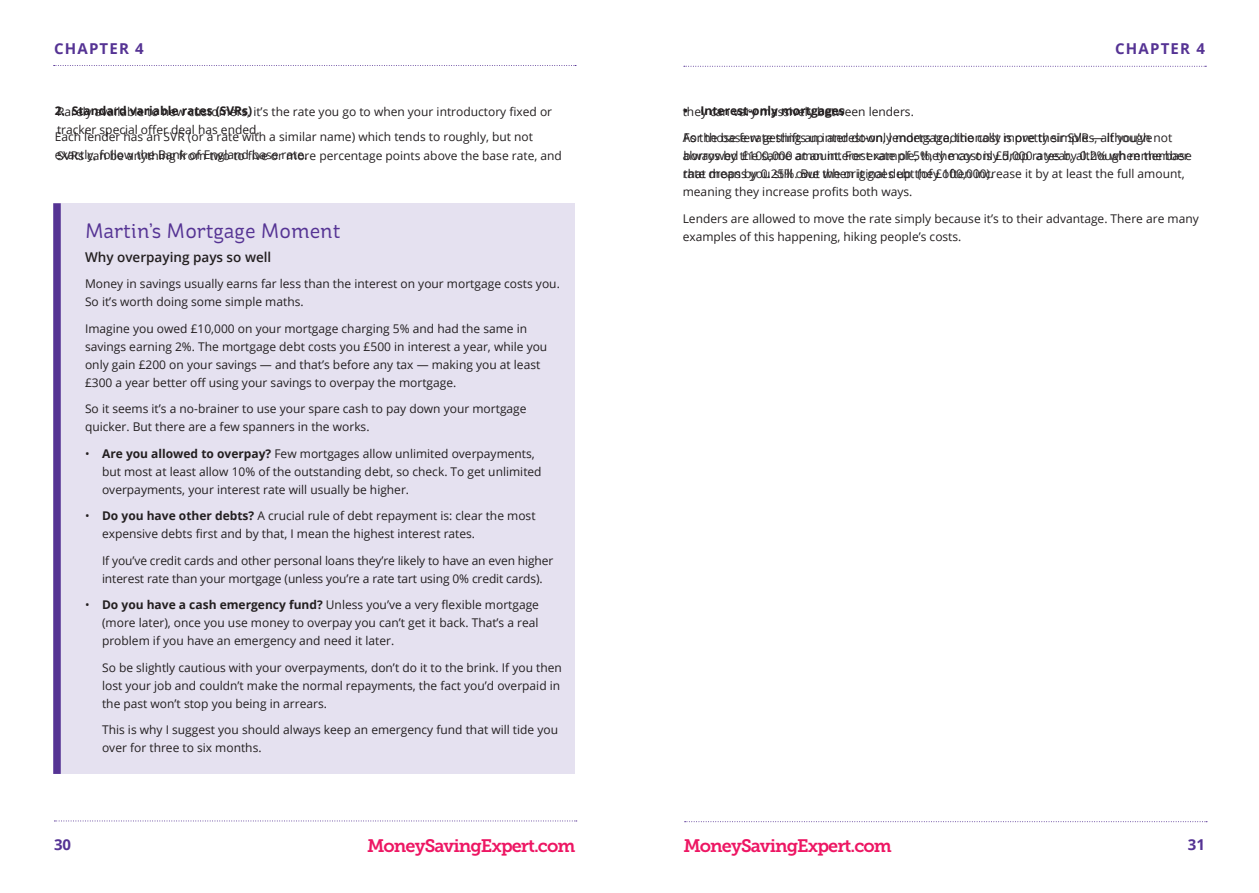
<style>
.page{position:relative;width:1259px;height:893px;background:#fff}
.page>*{position:absolute;margin:0;border:0;box-sizing:border-box;transform-origin:0 0}
.t1{font:21px "St Ryde";color:#553394}
.t2{font:18px "Museo Slab 700";letter-spacing:-.05em;color:#ed1663}
.t3{font:700 15px "Open Sans";letter-spacing:.08em;color:#553394}
.t4{font:600 13.5px "Open Sans";color:#231f20}
.t5{font:12px/18px "Open Sans";color:#231f20}
.t6{font:700 12px "Open Sans";color:#231f20}
.s1{font-weight:700}
</style>
<div class="page">
<svg style="left:54px;top:65px;width:522px;height:1px"></svg>
<svg style="left:54px;top:821px;width:523px;height:1px"></svg>
<div style="left:53px;top:203px;width:522px;height:571px;background:#e5e1f0"></div>
<div style="left:53px;top:203px;width:8px;height:571px;background:#553394"></div>
<svg style="left:684px;top:66px;width:522px;height:1px"></svg>
<svg style="left:684px;top:821px;width:523px;height:1px"></svg>
<p class="t3" style="left:54px;top:38px;width:91px">CHAPTER 4</p>
<p class="t6" style="left:55px;top:102px;width:199px">2. Stand rd variable rates (SVR )</p>
<p class="t5" style="left:55px;top:128px;width:480px">Each lender has an SVR (or a rate with a similar name) which tends to roughly, but not exactly, follow the Bank of England base rate.</p>
<p class="t5" style="left:57px;top:102px;width:497px">Rarely available to new customers, it’s the rate you go to when your introductory fixed or tracker special offer deal has ended.</p>
<p class="t5" style="left:57px;top:146px;width:506px">SVRs can be anything from two to five or more percentage points above the base rate, and</p>
<h1 class="t1" style="left:85px;top:218px;width:257px">Martin’s Mortgage Moment</h1>
<p class="t4" style="left:85px;top:248px;width:188px">Why overpaying pays so well</p>
<p class="t5" style="left:85px;top:275px;width:476px">Money in savings usually earns far less than the interest on your mortgage costs you.<br>So it’s worth doing some simple maths.</p>
<p class="t5" style="left:85px;top:319px;width:464px">Imagine you owed £10,000 on your mortgage charging 5% and had the same in savings earning 2%. The mortgage debt costs you £500 in interest a year, while you only gain £200 on your savings — and that’s before any tax — making you at least £300 a year better off using your savings to overpay the mortgage.</p>
<p class="t5" style="left:85px;top:400px;width:443px">So it seems it’s a no-brainer to use your spare cash to pay down your mortgage quicker. But there are a few spanners in the works.</p>
<p class="t5" style="left:102px;top:444px;width:441px;text-indent:-17px">• <span class="s1">Are you allowed to overpay?</span> Few mortgages allow unlimited overpayments, but most at least allow 10% of the outstanding debt, so check. To get unlimited overpayments, your interest rate will usually be higher.</p>
<p class="t5" style="left:102px;top:507px;width:435px;text-indent:-17px">• <span class="s1">Do you have other debts?</span> A crucial rule of debt repayment is: clear the most expensive debts first and by that, I mean the highest interest rates.</p>
<p class="t5" style="left:102px;top:551px;width:453px">If you’ve credit cards and other personal loans they’re likely to have an even higher interest rate than your mortgage (unless you’re a rate tart using 0% credit cards).</p>
<p class="t5" style="left:102px;top:596px;width:438px;text-align:justify;text-indent:-17px">• <span class="s1">Do you have a cash emergency fund?</span> Unless you’ve a very flexible mortgage (more later), once you use money to overpay you can’t get it back. That’s a real problem if you have an emergency and need it later.</p>
<p class="t5" style="left:102px;top:658px;width:461px">So be slightly cautious with your overpayments, don’t do it to the brink. If you then lost your job and couldn’t make the normal repayments, the fact you’d overpaid in the past won’t stop you being in arrears.</p>
<p class="t5" style="left:102px;top:721px;width:457px">This is why I suggest you should always keep an emergency fund that will tide you over for three to six months.</p>
<p class="t3" style="left:54px;top:834px;width:19px">30</p>
<h2 class="t2" style="left:367px;top:836px;width:210px">MoneySavingExpert.com</h2>
<p class="t3" style="left:1115px;top:38px;width:91px">CHAPTER 4</p>
<p class="t6" style="left:683px;top:103px;width:163px">• Interest-only mortgages</p>
<p class="t5" style="left:683px;top:128px;width:507px">For those few getting an interest-o ly mortgage, the cost is pr t y s mple — if y ’ve borrowed £100,000 t an interest rate of 5%, the cost is £5,000 year, althoug remember that means you still owe the or ginal debt (of £100,000).</p>
<p class="t5" style="left:683px;top:102px;width:233px">they can vary massively between lenders.</p>
<p class="t5" style="left:683px;top:128px;width:510px">As the base rate shifts up and down, lenders traditionally move their SVRs, although not always by the same amount. For example, they may only drop rates by 0.2% when the base rate drops by 0.25%. But when it goes up they often increase it by at least the full amount, meaning they increase profits both ways.</p>
<p class="t5" style="left:683px;top:209px;width:517px">Lenders are allowed to move the rate simply because it’s to their advantage. There are many examples of this happening, hiking people’s costs.</p>
<h2 class="t2" style="left:683px;top:836px;width:210px">MoneySavingExpert.com</h2>
<p class="t3" style="left:1187px;top:834px;width:19px">31</p>
</div>
